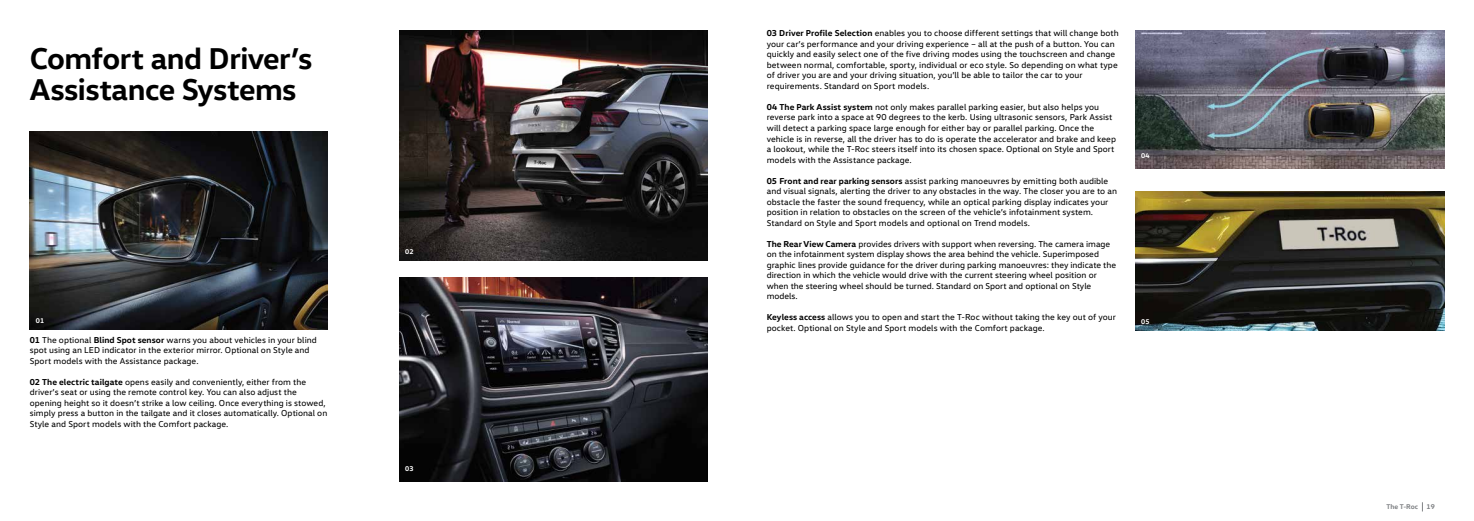
<style>
.page{position:relative;width:1474px;height:521px;background:#fff}
.page>*{position:absolute;margin:0;border:0;box-sizing:border-box;transform-origin:0 0}
.t1{font:700 30.62px/30.6px "VW Head";letter-spacing:-.02em;color:#000}
.t2{font:8.75px/10.5px "VW Head";letter-spacing:.005em;color:#000}
.t3{font:700 7px "VW Head";color:#808285}
.t4{font:700 7px "VW Head";letter-spacing:.01em;color:#fff}
.s1{font-weight:700}
</style>
<div class="page">
<img style="left:399px;top:278px;width:308px;height:203px">
<img style="left:30px;top:131px;width:298px;height:199px">
<img style="left:399px;top:30px;width:308px;height:230px">
<img style="left:1135px;top:192px;width:309px;height:138px">
<img style="left:1135px;top:31px;width:309px;height:138px">
<h1 class="t1" style="left:30px;top:42px;width:284px">Comfort and Driver’s<br>Assistance Systems</h1>
<p class="t4" style="left:36px;top:316px;width:10px">01</p>
<p class="t2" style="left:30px;top:334px;width:288px"><span class="s1">01</span> The optional <span class="s1">Blind Spot sensor</span> warns you about vehicles in your blind spot using an LED indicator in the exterior mirror. Optional on Style and<br>Sport models with the Assistance package.</p>
<p class="t2" style="left:30px;top:376px;width:299px"><span class="s1">02 The electric tailgate</span> opens easily and conveniently, either from the driver’s seat or using the remote control key. You can also adjust the opening height so it doesn’t strike a low ceiling. Once everything is stowed, simply press a button in the tailgate and it closes automatically. Optional on Style and Sport models with the Comfort package.</p>
<p class="t4" style="left:405px;top:247px;width:10px">02</p>
<p class="t4" style="left:405px;top:464px;width:10px">03</p>
<p class="t2" style="left:766px;top:28px;width:353px"><span class="s1">03 Driver Profile Selection</span> enables you to choose different settings that will change both your car’s performance and your driving experience – all at the push of a button. You can quickly and easily select one of the five driving modes using the touchscreen and change between normal, comfortable, sporty, individual or eco style. So depending on what type of driver you are and your driving situation, you’ll be able to tailor the car to your requirements. Standard on Sport models.</p>
<p class="t2" style="left:766px;top:101px;width:351px"><span class="s1">04 The Park Assist system</span> not only makes parallel parking easier, but also helps you reverse park into a space at 90 degrees to the kerb. Using ultrasonic sensors, Park Assist will detect a parking space large enough for either bay or parallel parking. Once the vehicle is in reverse, all the driver has to do is operate the accelerator and brake and keep a lookout, while the T-Roc steers itself into its chosen space. Optional on Style and Sport models with the Assistance package.</p>
<p class="t2" style="left:766px;top:175px;width:352px"><span class="s1">05 Front and rear parking sensors</span> assist parking manoeuvres by emitting both audible and visual signals, alerting the driver to any obstacles in the way. The closer you are to an obstacle the faster the sound frequency, while an optical parking display indicates your position in relation to obstacles on the screen of the vehicle’s infotainment system.<br>Standard on Style and Sport models and optional on Trend models.</p>
<p class="t2" style="left:766px;top:238px;width:351px"><span class="s1">The Rear View Camera</span> provides drivers with support when reversing. The camera image on the infotainment system display shows the area behind the vehicle. Superimposed graphic lines provide guidance for the driver during parking manoeuvres: they indicate the direction in which the vehicle would drive with the current steering wheel position or when the steering wheel should be turned. Standard on Sport and optional on Style models.</p>
<p class="t2" style="left:766px;top:311px;width:351px"><span class="s1">Keyless access</span> allows you to open and start the T-Roc without taking the key out of your pocket. Optional on Style and Sport models with the Comfort package.</p>
<p class="t4" style="left:1141px;top:151px;width:10px">04</p>
<p class="t4" style="left:1141px;top:317px;width:10px">05</p>
<p class="t3" style="left:1386px;top:502px;width:33px">The T-Roc</p>
<p class="t3" style="left:1426px;top:502px;width:10px">19</p>
</div>
